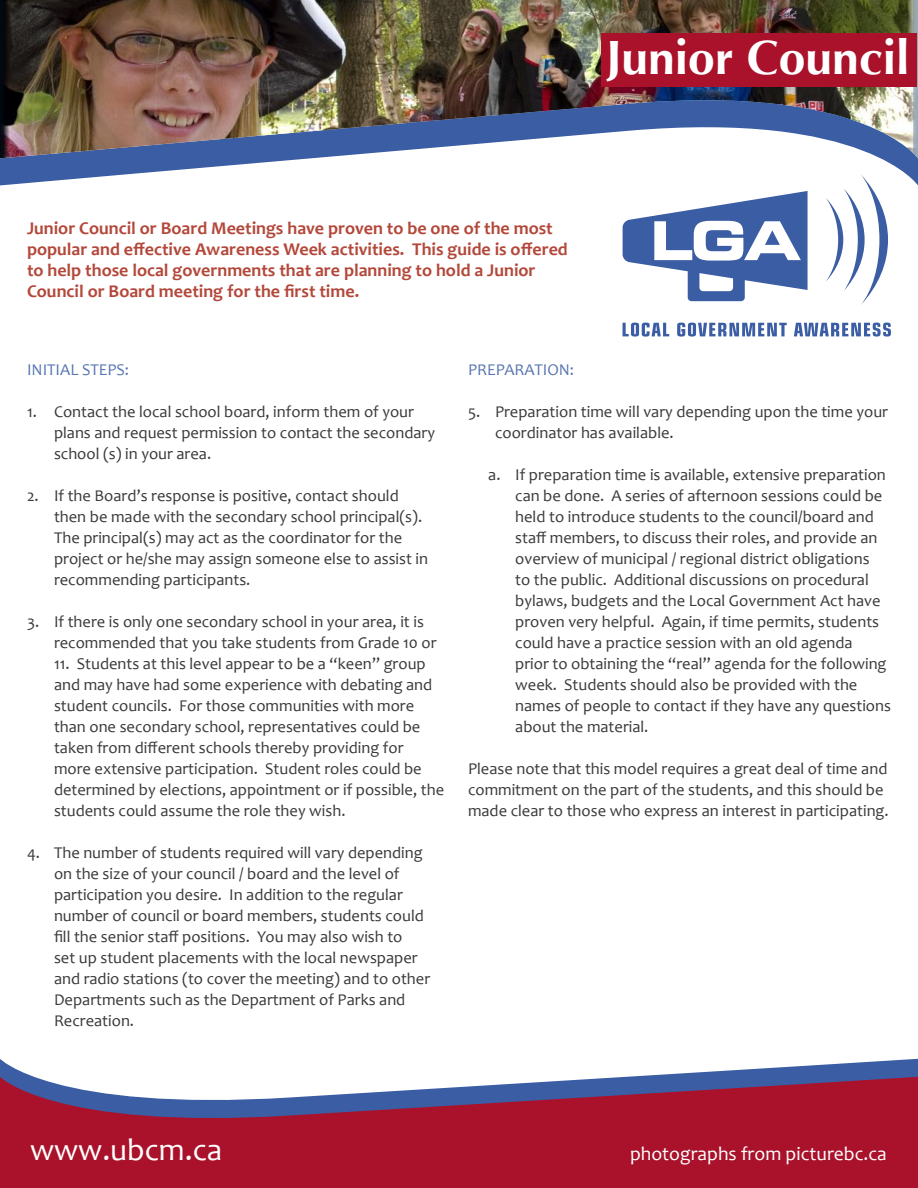
<style>
.page{position:relative;width:918px;height:1188px;background:#fff}
.page>*{position:absolute;margin:0;border:0;box-sizing:border-box;transform-origin:0 0}
.t1{font:700 48px "Optima";color:#fff}
.Text{font:31.5px "Candara";color:#fff}
.Text-2{font:19.5px "Candara";color:#fff}
.Red_Title{font:700 18px/21px "Candara";color:#b3483a}
.Text-3{font:16.5px/21px "Candara";color:#393939}
.Text-4{font:16.5px "Candara";color:#5875b2}
</style>
<div class="page">
<svg style="left:0;top:158px;width:918px;height:27px"></svg>
<img style="left:0;top:0;width:918px;height:158px">
<svg style="left:0;top:1059px;width:918px;height:18px"></svg>
<svg style="left:0;top:1077px;width:918px;height:111px;background:#a12e4b"></svg>
<div style="left:601px;top:34px;width:316px;height:53px;background:#a9122a"></div>
<svg style="left:623px;top:323px;width:46px;height:14px"></svg>
<svg style="left:677px;top:323px;width:110px;height:14px"></svg>
<svg style="left:794px;top:323px;width:97px;height:14px"></svg>
<svg style="left:623px;top:191px;width:185px;height:110px"></svg>
<svg style="left:826px;top:174px;width:62px;height:131px"></svg>
<p class="t1" style="left:606px;top:30px;width:305px">Junior Council</p>
<p class="Red_Title" style="left:27px;top:217px;width:542px">Junior Council or Board Meetings have proven to be one of the most popular and effective Awareness Week activities. This guide is offered to help those local governments that are planning to hold a Junior Council or Board meeting for the first time.</p>
<p class="Text-4" style="left:27px;top:359px;width:104px">INITIAL STEPS:</p>
<p class="Text-3" style="left:54px;top:401px;width:383px">Contact the local school board, inform them of your plans and request permission to contact the secondary school (s) in your area.</p>
<p class="Text-3" style="left:54px;top:485px;width:376px">If the Board’s response is positive, contact should then be made with the secondary school principal(s).<br>The principal(s) may act as the coordinator for the project or he/she may assign someone else to assist in recommending participants.</p>
<p class="Text-3" style="left:54px;top:611px;width:384px">If there is only one secondary school in your area, it is recommended that you take students from Grade 10 or</p>
<p class="Text-3" style="left:54px;top:653px;width:392px">11. Students at this level appear to be a “keen” group and may have had some experience with debating and student councils. For those communities with more than one secondary school, representatives could be taken from different schools thereby providing for more extensive participation. Student roles could be determined by elections, appointment or if possible, the students could assume the role they wish.</p>
<p class="Text-3" style="left:54px;top:842px;width:378px">The number of students required will vary depending on the size of your council / board and the level of participation you desire. In addition to the regular number of council or board members, students could fill the senior staff positions. You may also wish to<br>set up student placements with the local newspaper and radio stations (to cover the meeting) and to other Departments such as the Department of Parks and Recreation.</p>
<p class="Text-3" style="left:27px;top:401px;width:11px">1.</p>
<p class="Text-3" style="left:27px;top:485px;width:13px">2.</p>
<p class="Text-3" style="left:27px;top:611px;width:14px">3.</p>
<p class="Text-3" style="left:27px;top:842px;width:14px">4.</p>
<p class="Text-4" style="left:468px;top:359px;width:108px">PREPARATION:</p>
<p class="Text-3" style="left:495px;top:401px;width:395px">Preparation time will vary depending upon the time your coordinator has available.</p>
<p class="Text-3" style="left:515px;top:464px;width:377px">If preparation time is available, extensive preparation can be done. A series of afternoon sessions could be held to introduce students to the council/board and staff members, to discuss their roles, and provide an overview of municipal / regional district obligations<br>to the public. Additional discussions on procedural bylaws, budgets and the Local Government Act have proven very helpful. Again, if time permits, students could have a practice session with an old agenda<br>prior to obtaining the “real” agenda for the following week. Students should also be provided with the names of people to contact if they have any questions about the material.</p>
<p class="Text-3" style="left:468px;top:758px;width:422px">Please note that this model requires a great deal of time and commitment on the part of the students, and this should be made clear to those who express an interest in participating.</p>
<p class="Text-3" style="left:468px;top:401px;width:14px">5.</p>
<p class="Text-3" style="left:488px;top:464px;width:14px">a.</p>
<p class="Text" style="left:30px;top:1131px;width:194px">www.ubcm.ca</p>
<p class="Text-2" style="left:630px;top:1142px;width:258px">photographs from picturebc.ca</p>
</div>
